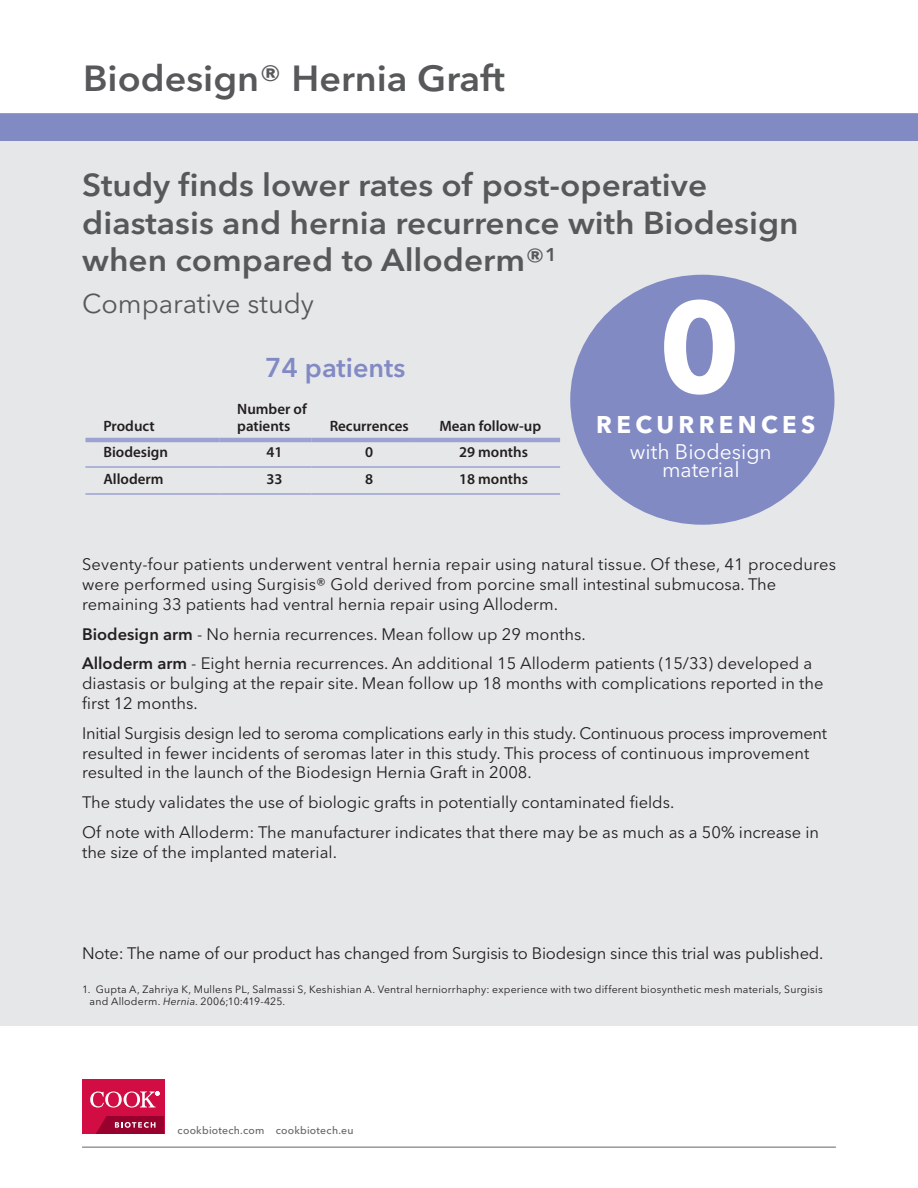
<style>
.page{position:relative;width:918px;height:1188px;background:#fff}
.page>*{position:absolute;margin:0;border:0;box-sizing:border-box;transform-origin:0 0}
.t1{font:700 127.5px "Avenir Next LT Pro";color:#fff}
.t2{font:600 36px "Avenir Next LT Pro";color:#57585a;scale:1.05 1}
.t3{font:600 31.5px/37.8px "Avenir Next LT Pro";color:#57585a;scale:1.06 1}
.t4{font:27px "Avenir Next LT Pro";color:#57585a}
.t5{font:600 27px "Avenir Next LT Pro";color:#828ac4}
.t6{font:700 24px "Avenir Next LT Pro";letter-spacing:.18em;color:#fff}
.t7{font:21px/18px "Avenir Next LT Pro";color:#fff;text-align:center}
.t8{font:16.5px/19.8px "Avenir Next LT Pro";color:#231f20}
.t9{font:600 15px/16.5px "Myriad Pro";color:#231f20}
.t10{font:10.5px/12px "Avenir Next LT Pro";letter-spacing:.02em;color:#231f20}
.t11{font:500 10.5px "Avenir Next LT Pro";letter-spacing:.02em;color:#636366}
.s1{font-weight:600}
.s2{font-style:italic}
</style>
<div class="page">
<div style="left:0;top:121px;width:918px;height:905px;background:#e6e7e9"></div>
<div style="left:0;top:113px;width:918px;height:28px;background:#828ac4"></div>
<hr style="left:85px;top:438px;width:134px;height:4px;background:#9ca2d1">
<hr style="left:219px;top:438px;width:93px;height:4px;background:#9ca2d1">
<hr style="left:312px;top:438px;width:97px;height:4px;background:#9ca2d1">
<hr style="left:409px;top:438px;width:151px;height:4px;background:#9ca2d1">
<hr style="left:85px;top:466px;width:134px;height:2px;background:#9ca2d1">
<hr style="left:219px;top:466px;width:93px;height:2px;background:#9ca2d1">
<hr style="left:312px;top:466px;width:97px;height:2px;background:#9ca2d1">
<hr style="left:409px;top:466px;width:151px;height:2px;background:#9ca2d1">
<hr style="left:85px;top:493px;width:134px;height:2px;background:#9ca2d1">
<hr style="left:219px;top:493px;width:93px;height:2px;background:#9ca2d1">
<hr style="left:312px;top:493px;width:97px;height:2px;background:#9ca2d1">
<hr style="left:409px;top:493px;width:151px;height:2px;background:#9ca2d1">
<div style="left:570px;top:275px;width:264px;height:250px;background:#828ac4;border-radius:50%"></div>
<div style="left:82px;top:1080px;width:82px;height:54px;background:#d20d44"></div>
<svg style="left:96px;top:1116px;width:68px;height:18px"></svg>
<svg style="left:90px;top:1091px;width:69px;height:17px"></svg>
<hr style="left:82px;top:1147px;width:754px;height:1px;background:#636366">
<h2 class="t2" style="left:83px;top:57px;width:403px">Biodesign® Hernia Graft</h2>
<h3 class="t3" style="left:82px;top:166px;width:677px">Study finds lower rates of post-operative diastasis and hernia recurrence with Biodesign when compared to Alloderm®<sup>1</sup></h3>
<h3 class="t4" style="left:82px;top:288px;width:233px">Comparative study</h3>
<h3 class="t5" style="left:265px;top:351px;width:142px">74 patients</h3>
<p class="t9" style="left:103px;top:418px;width:53px">Product</p>
<h1 class="t1" style="left:658px;top:269px;width:84px">0</h1>
<p class="t9" style="left:237px;top:401px;width:71px">Number of patients</p>
<h3 class="t6" style="left:596px;top:410px;width:220px">RECURRENCES</h3>
<p class="t9" style="left:330px;top:418px;width:81px">Recurrences</p>
<p class="t9" style="left:439px;top:418px;width:103px">Mean follow-up</p>
<p class="t9" style="left:103px;top:444px;width:66px">Biodesign</p>
<p class="t9" style="left:266px;top:444px;width:18px">41</p>
<p class="t9" style="left:365px;top:444px;width:10px">0</p>
<p class="t9" style="left:459px;top:444px;width:70px">29 months</p>
<p class="t9" style="left:103px;top:471px;width:62px">Alloderm</p>
<p class="t9" style="left:266px;top:471px;width:18px">33</p>
<p class="t9" style="left:365px;top:471px;width:10px">8</p>
<p class="t9" style="left:459px;top:471px;width:70px">18 months</p>
<p class="t7" style="left:630px;top:442px;width:143px">with Biodesign material</p>
<p class="t8" style="left:82px;top:555px;width:755px">Seventy-four patients underwent ventral hernia repair using natural tissue. Of these, 41 procedures were performed using Surgisis® Gold derived from porcine small intestinal submucosa. The remaining 33 patients had ventral hernia repair using Alloderm.</p>
<p class="t8" style="left:82px;top:619px;width:732px;line-height:29.8px"><span class="s1">Biodesign arm</span> - No hernia recurrences. Mean follow up 29 months.<br><span class="s1">Alloderm arm</span> - Eight hernia recurrences. An additional 15 Alloderm patients (15/33) developed a</p>
<p class="t8" style="left:82px;top:674px;width:743px">diastasis or bulging at the repair site. Mean follow up 18 months with complications reported in the first 12 months.</p>
<p class="t8" style="left:82px;top:723px;width:747px">Initial Surgisis design led to seroma complications early in this study. Continuous process improvement resulted in fewer incidents of seromas later in this study. This process of continuous improvement resulted in the launch of the Biodesign Hernia Graft in 2008.</p>
<p class="t8" style="left:82px;top:788px;width:739px;line-height:29.8px">The study validates the use of biologic grafts in potentially contaminated fields.<br>Of note with Alloderm: The manufacturer indicates that there may be as much as a 50% increase in</p>
<p class="t8" style="left:82px;top:842px;width:256px">the size of the implanted material.</p>
<p class="t8" style="left:82px;top:943px;width:743px">Note: The name of our product has changed from Surgisis to Biodesign since this trial was published.</p>
<p class="t10" style="left:90px;top:984px;width:735px;text-indent:-8px">1. Gupta A, Zahriya K, Mullens PL, Salmassi S, Keshishian A. Ventral herniorrhaphy: experience with two different biosynthetic mesh materials, Surgisis and Alloderm. <span class="s2">Hernia</span>. 2006;10:419-425.</p>
<p class="t11" style="left:178px;top:1124px;width:177px">cookbiotech.com cookbiotech.eu</p>
</div>
